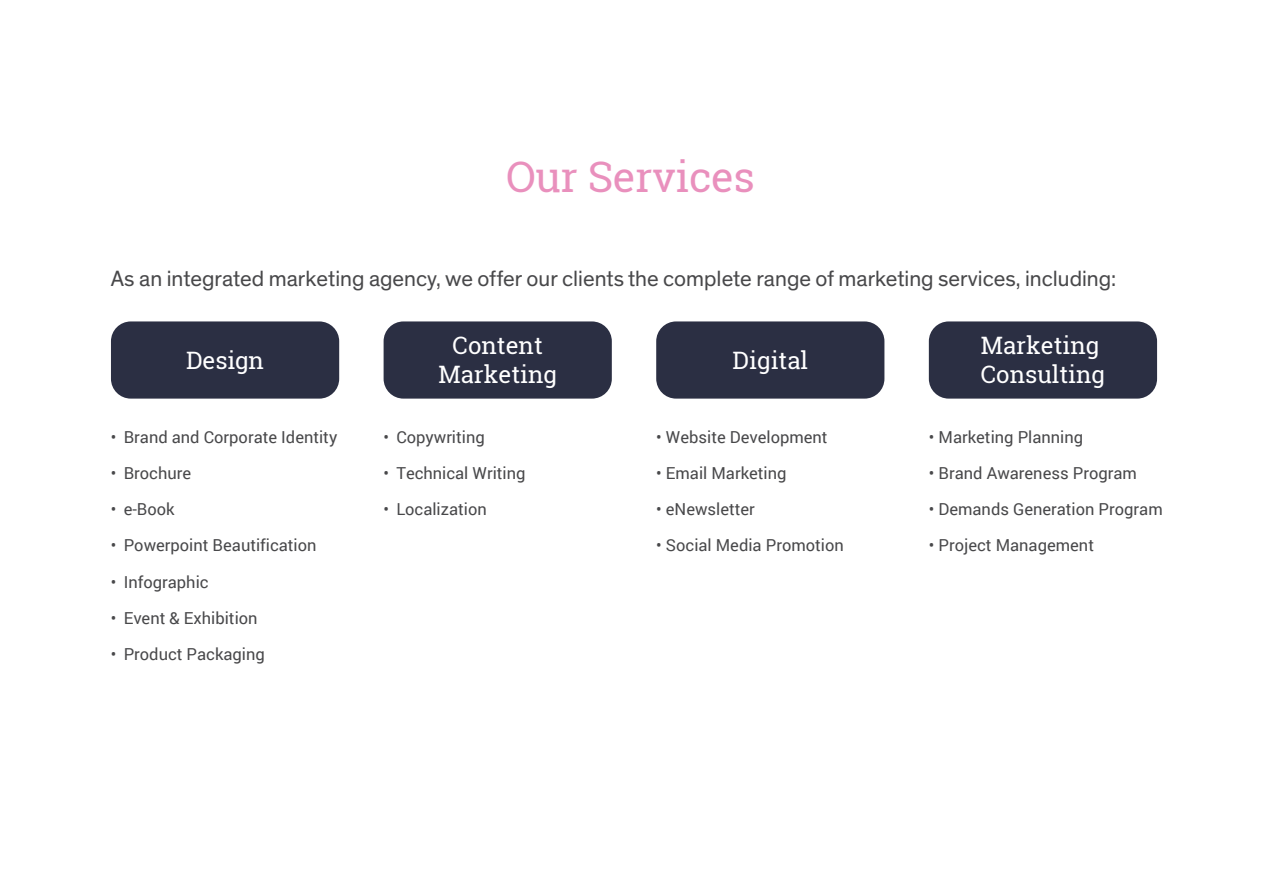
<style>
.page{position:relative;width:1263px;height:893px;background:#fff}
.page>*{position:absolute;margin:0;border:0;box-sizing:border-box;transform-origin:0 0}
.t1{font:42px "Roboto Slab";letter-spacing:-.01em;color:#e990bd}
.t2{font:24px/28.8px "Roboto Slab";color:#fff}
.t3{font:22.5px "Theinhardt";color:#48484a}
.t4{font:16.5px "Roboto";color:#48484a}
</style>
<div class="page">
<div style="left:656px;top:321px;width:228px;height:78px;background:#2b2f43;border-radius:20px"></div>
<div style="left:111px;top:321px;width:228px;height:78px;background:#2b2f43;border-radius:20px"></div>
<div style="left:929px;top:321px;width:228px;height:78px;background:#2b2f43;border-radius:20px"></div>
<div style="left:384px;top:321px;width:228px;height:78px;background:#2b2f43;border-radius:20px"></div>
<h1 class="t1" style="left:506px;top:148px;width:250px">Our Services</h1>
<h3 class="t3" style="left:111px;top:265px;width:1007px">As an integrated marketing agency, we offer our clients the complete range of marketing services, including:</h3>
<h2 class="t2" style="left:438px;top:331px;width:120px;text-align:center">Content<br>Marketing</h2>
<h2 class="t2" style="left:186px;top:345px;width:79px">Design</h2>
<h2 class="t2" style="left:732px;top:345px;width:77px">Digital</h2>
<p class="t4" style="left:111px;top:425px;width:228px">• Brand and Corporate Identity</p>
<p class="t4" style="left:111px;top:461px;width:82px">• Brochure</p>
<p class="t4" style="left:111px;top:498px;width:65px">• e-Book</p>
<p class="t4" style="left:111px;top:534px;width:207px">• Powerpoint Beautification</p>
<p class="t4" style="left:111px;top:570px;width:99px">• Infographic</p>
<p class="t4" style="left:111px;top:607px;width:148px">• Event &amp; Exhibition</p>
<p class="t4" style="left:111px;top:643px;width:155px">• Product Packaging</p>
<p class="t4" style="left:384px;top:425px;width:103px">• Copywriting</p>
<p class="t4" style="left:384px;top:461px;width:143px">• Technical Writing</p>
<p class="t4" style="left:384px;top:498px;width:105px">• Localization</p>
<p class="t4" style="left:656px;top:425px;width:173px">• Website Development</p>
<p class="t4" style="left:656px;top:461px;width:132px">• Email Marketing</p>
<p class="t4" style="left:656px;top:498px;width:100px">• eNewsletter</p>
<p class="t4" style="left:656px;top:534px;width:189px">• Social Media Promotion</p>
<h2 class="t2" style="left:981px;top:331px;width:126px">Marketing<br>Consulting</h2>
<p class="t4" style="left:929px;top:425px;width:156px">• Marketing Planning</p>
<p class="t4" style="left:929px;top:461px;width:210px">• Brand Awareness Program</p>
<p class="t4" style="left:929px;top:498px;width:235px">• Demands Generation Program</p>
<p class="t4" style="left:929px;top:534px;width:167px">• Project Management</p>
</div>
